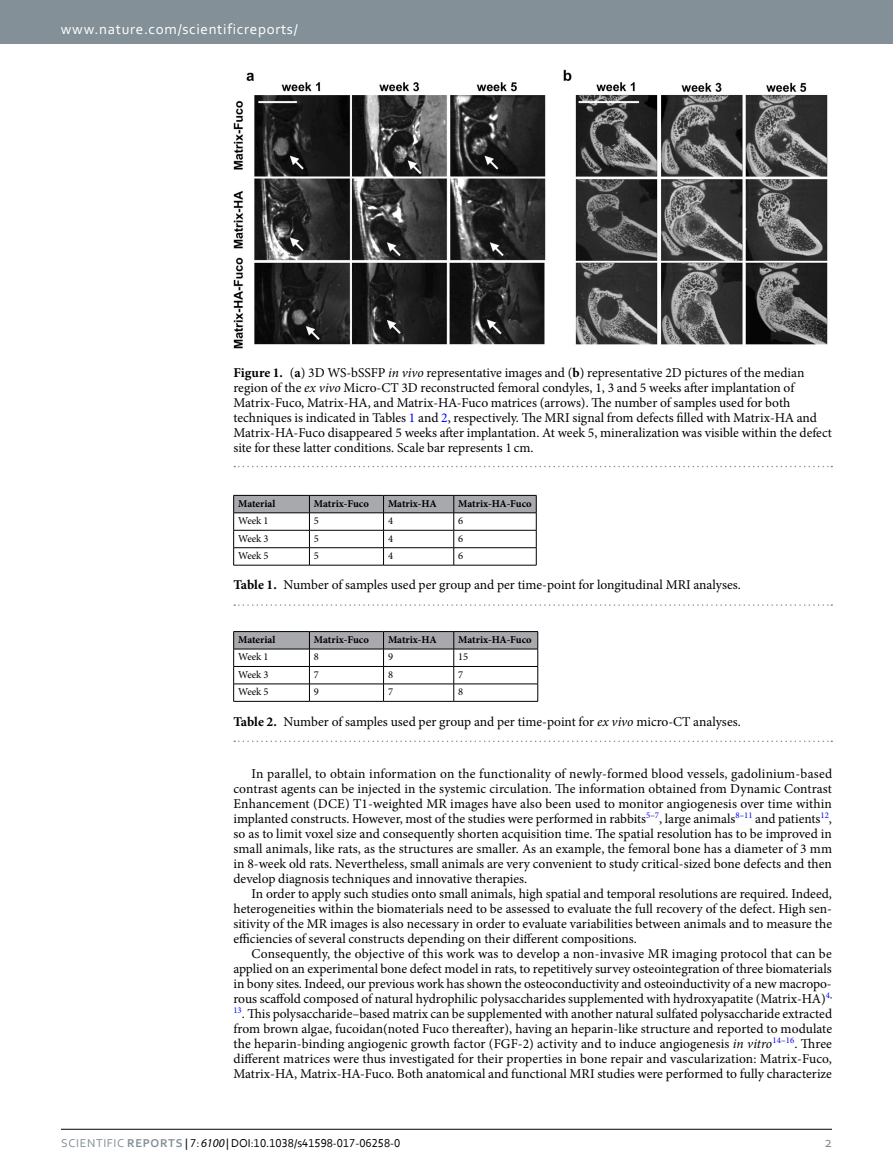
<style>
.page{position:relative;width:893px;height:1174px;background:#fff}
.page>*{position:absolute;margin:0;border:0;box-sizing:border-box;transform-origin:0 0}
.t1{font:15px "Corbel 2";letter-spacing:.045em;color:#fff}
.t2{font:15px "Corbel 2";color:#839097}
.t3{font:13.5px/15px "Minion Pro";color:#000;text-align:justify}
.t4{font:12px "Corbel";color:#000}
.t5{font:700 10.5px "Minion Pro";letter-spacing:-.005em;color:#000}
.t6{font:10.5px "Minion Pro";letter-spacing:-.005em;color:#000}
.s1{font-weight:700}
.s2{font-style:italic}
.s3{color:#00f}
.s4{font-family:"Corbel 2";color:#839097}
.s5{font-family:"Corbel Bold 2";color:#839097}
.s6{font-family:"Myriad Pro";font-style:italic}
</style>
<div class="page">
<div style="left:0;top:0;width:893px;height:43px;background:#839097"></div>
<hr style="left:61px;top:1129px;width:771px;height:1px;background:#000">
<img style="left:233px;top:70px;width:594px;height:279px">
<svg style="left:234px;top:466px;width:598px;height:1px"></svg>
<svg style="left:234px;top:604px;width:598px;height:2px"></svg>
<hr style="left:233px;top:565px;width:76px;height:1px;background:#000">
<hr style="left:309px;top:565px;width:75px;height:1px;background:#000">
<hr style="left:384px;top:565px;width:70px;height:1px;background:#000">
<svg style="left:233px;top:495px;width:304px;height:70px"></svg>
<hr style="left:454px;top:565px;width:82px;height:1px;background:#000">
<svg style="left:234px;top:740px;width:598px;height:2px"></svg>
<hr style="left:233px;top:701px;width:76px;height:1px;background:#000">
<hr style="left:309px;top:701px;width:75px;height:1px;background:#000">
<hr style="left:384px;top:701px;width:70px;height:1px;background:#000">
<svg style="left:233px;top:631px;width:305px;height:70px"></svg>
<hr style="left:454px;top:701px;width:84px;height:1px;background:#000">
<p class="t1" style="left:61px;top:19px;width:238px">www.nature.com/scientificreports/</p>
<p class="t3" style="left:233px;top:365px;width:600px;text-align:left"><span class="s1">Figure 1.</span> (<span class="s1">a</span>) 3D WS-bSSFP <span class="s2">in vivo</span> representative images and (<span class="s1">b</span>) representative 2D pictures of the median region of the <span class="s2">ex vivo</span> Micro-CT 3D reconstructed femoral condyles, 1, 3 and 5 weeks after implantation of Matrix-Fuco, Matrix-HA, and Matrix-HA-Fuco matrices (arrows). The number of samples used for both techniques is indicated in Tables <span class="s3">1</span> and <span class="s3">2</span>, respectively. The MRI signal from defects filled with Matrix-HA and Matrix-HA-Fuco disappeared 5 weeks after implantation. At week 5, mineralization was visible within the defect site for these latter conditions. Scale bar represents 1 cm.</p>
<p class="t5" style="left:238px;top:496px;width:39px">Material</p>
<p class="t5" style="left:314px;top:496px;width:56px">Matrix-Fuco</p>
<p class="t5" style="left:388px;top:496px;width:50px">Matrix-HA</p>
<p class="t5" style="left:458px;top:496px;width:75px">Matrix-HA-Fuco</p>
<p class="t6" style="left:238px;top:514px;width:32px">Week 1</p>
<p class="t6" style="left:314px;top:514px;width:7px">5</p>
<p class="t6" style="left:388px;top:514px;width:7px">4</p>
<p class="t6" style="left:458px;top:514px;width:7px">6</p>
<p class="t6" style="left:238px;top:531px;width:32px">Week 3</p>
<p class="t6" style="left:314px;top:531px;width:7px">5</p>
<p class="t6" style="left:388px;top:531px;width:7px">4</p>
<p class="t6" style="left:458px;top:531px;width:7px">6</p>
<p class="t6" style="left:238px;top:549px;width:32px">Week 5</p>
<p class="t6" style="left:314px;top:549px;width:7px">5</p>
<p class="t6" style="left:388px;top:549px;width:7px">4</p>
<p class="t6" style="left:458px;top:549px;width:7px">6</p>
<p class="t3" style="left:233px;top:577px;width:509px"><span class="s1">Table 1.</span> Number of samples used per group and per time-point for longitudinal MRI analyses.</p>
<p class="t5" style="left:238px;top:632px;width:39px">Material</p>
<p class="t5" style="left:314px;top:632px;width:56px">Matrix-Fuco</p>
<p class="t5" style="left:388px;top:632px;width:50px">Matrix-HA</p>
<p class="t5" style="left:458px;top:632px;width:75px">Matrix-HA-Fuco</p>
<p class="t6" style="left:238px;top:650px;width:32px">Week 1</p>
<p class="t6" style="left:314px;top:650px;width:7px">8</p>
<p class="t6" style="left:388px;top:650px;width:7px">9</p>
<p class="t6" style="left:458px;top:650px;width:12px">15</p>
<p class="t6" style="left:238px;top:667px;width:32px">Week 3</p>
<p class="t6" style="left:314px;top:667px;width:7px">7</p>
<p class="t6" style="left:388px;top:667px;width:7px">8</p>
<p class="t6" style="left:458px;top:667px;width:7px">7</p>
<p class="t6" style="left:238px;top:685px;width:32px">Week 5</p>
<p class="t6" style="left:314px;top:685px;width:7px">9</p>
<p class="t6" style="left:388px;top:685px;width:7px">7</p>
<p class="t6" style="left:458px;top:685px;width:7px">8</p>
<p class="t3" style="left:233px;top:714px;width:509px"><span class="s1">Table 2.</span> Number of samples used per group and per time-point for <span class="s2">ex vivo</span> micro-CT analyses.</p>
<p class="t3" style="left:233px;top:766px;width:600px;text-indent:18px">In parallel, to obtain information on the functionality of newly-formed blood vessels, gadolinium-based contrast agents can be injected in the systemic circulation. The information obtained from Dynamic Contrast Enhancement (DCE) T1-weighted MR images have also been used to monitor angiogenesis over time within implanted constructs. However, most of the studies were performed in rabbits<sup>5</sup><sup>–</sup><sup>7</sup>, large animals<sup>8</sup><sup>–</sup><sup>11</sup> and patients<sup>12</sup>, so as to limit voxel size and consequently shorten acquisition time. The spatial resolution has to be improved in small animals, like rats, as the structures are smaller. As an example, the femoral bone has a diameter of 3 mm in 8-week old rats. Nevertheless, small animals are very convenient to study critical-sized bone defects and then develop diagnosis techniques and innovative therapies.</p>
<p class="t3" style="left:233px;top:886px;width:600px;text-indent:18px">In order to apply such studies onto small animals, high spatial and temporal resolutions are required. Indeed, heterogeneities within the biomaterials need to be assessed to evaluate the full recovery of the defect. High sen&shy;sitivity of the MR images is also necessary in order to evaluate variabilities between animals and to measure the efficiencies of several constructs depending on their different compositions.</p>
<p class="t3" style="left:233px;top:946px;width:600px;text-indent:18px">Consequently, the objective of this work was to develop a non-invasive MR imaging protocol that can be applied on an experimental bone defect model in rats, to repetitively survey osteointegration of three biomaterials in bony sites. Indeed, our previous work has shown the osteoconductivity and osteoinductivity of a new macropo&shy;rous scaffold composed of natural hydrophilic polysaccharides supplemented with hydroxyapatite (Matrix-HA)<sup>4</sup><sup>,</sup></p>
<p class="t3" style="left:233px;top:1006px;width:600px"><sup>13</sup>. This polysaccharide–based matrix can be supplemented with another natural sulfated polysaccharide extracted from brown algae, fucoidan(noted Fuco thereafter), having an heparin-like structure and reported to modulate the heparin-binding angiogenic growth factor (FGF-2) activity and to induce angiogenesis <span class="s2">in vitro</span><sup>14</sup><sup>–</sup><sup>16</sup>. Three different matrices were thus investigated for their properties in bone repair and vascularization: Matrix-Fuco, Matrix-HA, Matrix-HA-Fuco. Both anatomical and functional MRI studies were performed to fully characterize</p>
<p class="t4" style="left:61px;top:1135px;width:341px"><span class="s4">Scientific</span> <span class="s5">REPORTS</span> | 7: <span class="s6">6100</span> | DOI:10.1038/s41598-017-06258-0</p>
<p class="t2" style="left:824px;top:1132px;width:9px">2</p>
</div>
